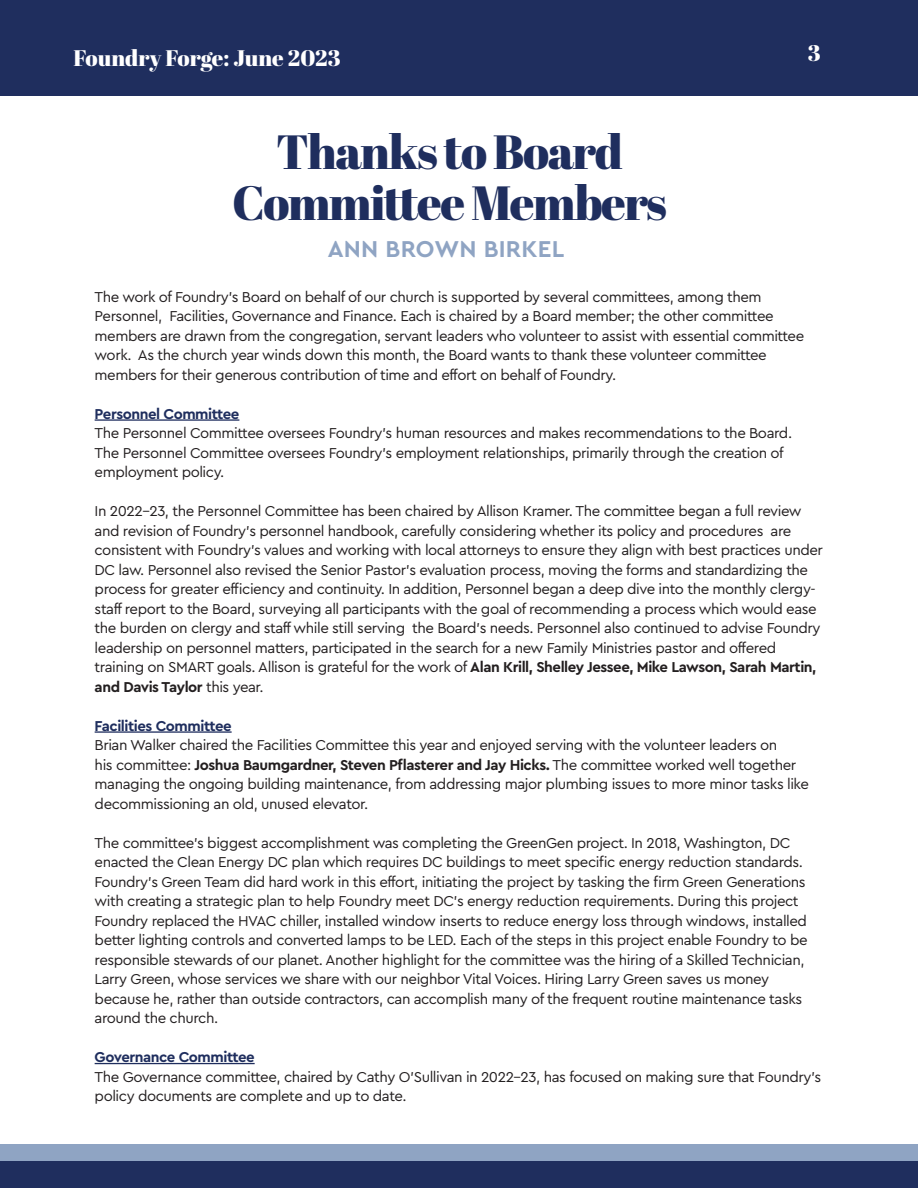
<style>
.page{position:relative;width:918px;height:1188px;background:#fff}
.page>*{position:absolute;margin:0;border:0;box-sizing:border-box;transform-origin:0 0}
.t1{font:48px "Abril Fatface";letter-spacing:-.03em;color:#1f2e5e}
.t2{font:700 24px "Cera Pro";letter-spacing:.01em;color:#8fa4c3}
.t3{font:22.5px "Abril Fatface";color:#fff}
.t4{font:15px/19.5px "Cera Pro";letter-spacing:-.03em;color:#231f20}
.t5{font:700 15px "Cera Pro";letter-spacing:-.03em;color:#1f2e5e}
.s1{font-weight:700}
</style>
<div class="page">
<hr style="left:95px;top:419px;width:144px;height:2px;background:#1f2e5e">
<hr style="left:95px;top:731px;width:137px;height:2px;background:#1f2e5e">
<hr style="left:95px;top:1063px;width:160px;height:1px;background:#1f2e5e">
<div style="left:0;top:0;width:918px;height:95px;background:#1f2e5e"></div>
<div style="left:0;top:1153px;width:918px;height:35px;background:#1f2e5e"></div>
<div style="left:0;top:1145px;width:918px;height:16px;background:#8fa4c3"></div>
<p class="t3" style="left:73px;top:42px;width:269px">Foundry Forge: June 2023</p>
<p class="t3" style="left:808px;top:38px;width:14px">3</p>
<p class="t1" style="left:276px;top:118px;width:348px">Thanks to Board</p>
<p class="t1" style="left:232px;top:169px;width:436px">Committee Members</p>
<p class="t2" style="left:328px;top:233px;width:238px">ANN BROWN BIRKEL</p>
<p class="t4" style="left:95px;top:286px;width:711px">The work of Foundry’s Board on behalf of our church is supported by several committees, among them Personnel, Facilities, Governance and Finance. Each is chaired by a Board member; the other committee members are drawn from the congregation, servant leaders who volunteer to assist with essential committee work. As the church year winds down this month, the Board wants to thank these volunteer committee members for their generous contribution of time and effort on behalf of Foundry.</p>
<p class="t5" style="left:95px;top:404px;width:146px">Personnel Committee</p>
<p class="t4" style="left:95px;top:423px;width:699px">The Personnel Committee oversees Foundry’s human resources and makes recommendations to the Board.<br>The Personnel Committee oversees Foundry’s employment relationships, primarily through the creation of employment policy.</p>
<p class="t4" style="left:95px;top:501px;width:730px">In 2022-23, the Personnel Committee has been chaired by Allison Kramer. The committee began a full review and revision of Foundry’s personnel handbook, carefully considering whether its policy and procedures are consistent with Foundry’s values and working with local attorneys to ensure they align with best practices under DC law. Personnel also revised the Senior Pastor’s evaluation process, moving the forms and standardizing the process for greater efficiency and continuity. In addition, Personnel began a deep dive into the monthly clergy&shy;staff report to the Board, surveying all participants with the goal of recommending a process which would ease the burden on clergy and staff while still serving the Board’s needs. Personnel also continued to advise Foundry leadership on personnel matters, participated in the search for a new Family Ministries pastor and offered training on SMART goals. Allison is grateful for the work of <span class="s1">Alan Krill, Shelley Jessee, Mike Lawson, Sarah Martin, and Davis Taylor</span> this year.</p>
<p class="t5" style="left:95px;top:716px;width:139px">Facilities Committee</p>
<p class="t4" style="left:95px;top:735px;width:716px">Brian Walker chaired the Facilities Committee this year and enjoyed serving with the volunteer leaders on<br>his committee: <span class="s1">Joshua Baumgardner, Steven Pflasterer and Jay Hicks.</span> The committee worked well together managing the ongoing building maintenance, from addressing major plumbing issues to more minor tasks like decommissioning an old, unused elevator.</p>
<p class="t4" style="left:95px;top:832px;width:714px">The committee’s biggest accomplishment was completing the GreenGen project. In 2018, Washington, DC enacted the Clean Energy DC plan which requires DC buildings to meet specific energy reduction standards.<br>Foundry’s Green Team did hard work in this effort, initiating the project by tasking the firm Green Generations with creating a strategic plan to help Foundry meet DC’s energy reduction requirements. During this project Foundry replaced the HVAC chiller, installed window inserts to reduce energy loss through windows, installed better lighting controls and converted lamps to be LED. Each of the steps in this project enable Foundry to be responsible stewards of our planet. Another highlight for the committee was the hiring of a Skilled Technician, Larry Green, whose services we share with our neighbor Vital Voices. Hiring Larry Green saves us money because he, rather than outside contractors, can accomplish many of the frequent routine maintenance tasks around the church.</p>
<p class="t5" style="left:95px;top:1047px;width:162px">Governance Committee</p>
<p class="t4" style="left:95px;top:1066px;width:728px">The Governance committee, chaired by Cathy O’Sullivan in 2022-23, has focused on making sure that Foundry’s policy documents are complete and up to date.</p>
</div>
